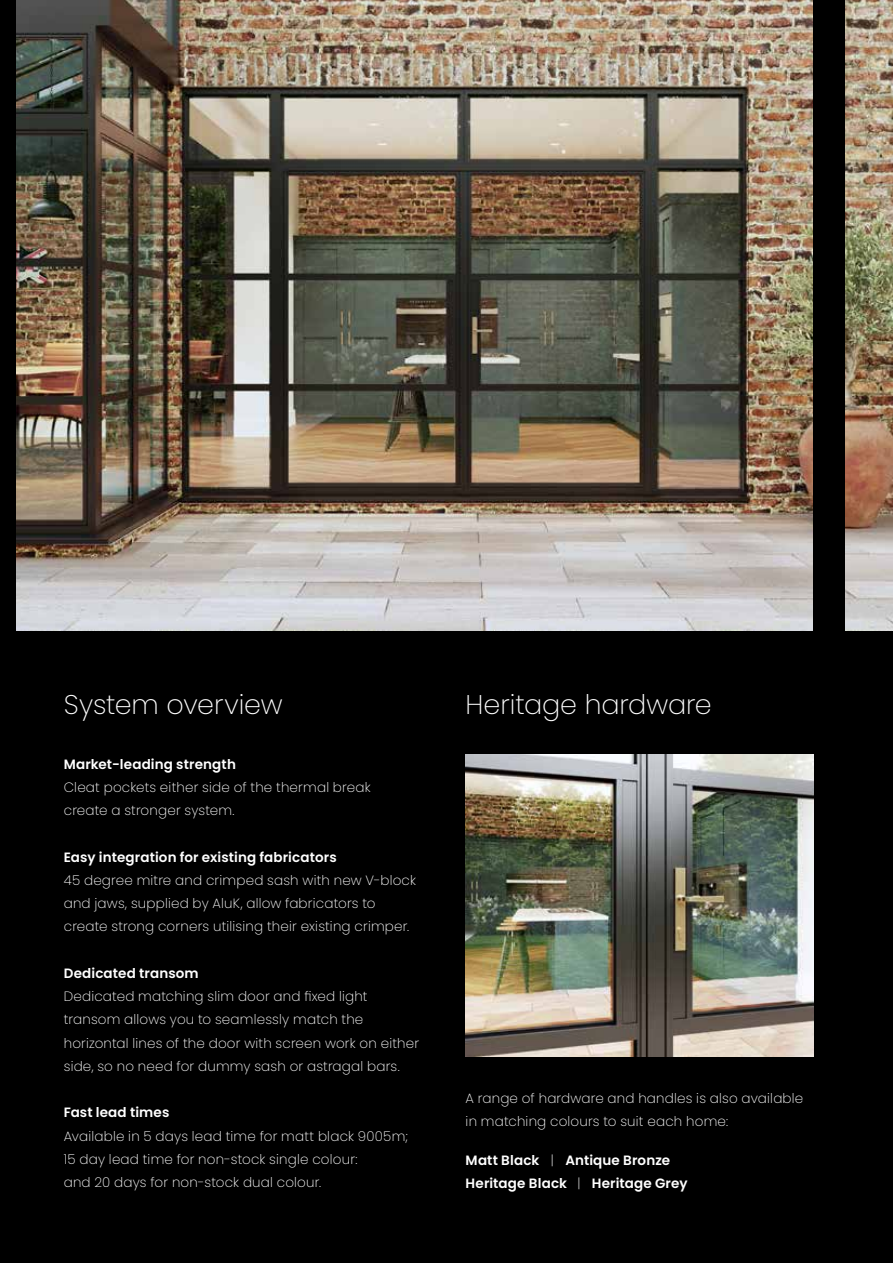
<style>
.page{position:relative;width:893px;height:1263px;background:#fff}
.page>*{position:absolute;margin:0;border:0;box-sizing:border-box;transform-origin:0 0}
.t1{font:200 27px "Poppins";color:#fff}
.t2{font:200 13.5px/23.2px "Poppins";letter-spacing:.015em;color:#fff}
.t3{font:600 13.5px/23.2px "Poppins";letter-spacing:.01em;color:#fff}
.s1{font-weight:200}
</style>
<div class="page">
<img style="left:16px;top:0;width:877px;height:631px">
<div style="left:0;top:631px;width:893px;height:632px;background:#000"></div>
<div style="left:813px;top:0;width:32px;height:1263px;background:#000"></div>
<div style="left:0;top:0;width:16px;height:1263px;background:#000"></div>
<img style="left:466px;top:754px;width:347px;height:302px">
<h1 class="t1" style="left:64px;top:689px;width:221px">System overview</h1>
<h1 class="t1" style="left:466px;top:689px;width:248px">Heritage hardware</h1>
<p class="t3" style="left:64px;top:752px;width:174px">Market-leading strength</p>
<p class="t2" style="left:64px;top:776px;width:308px">Cleat pockets either side of the thermal break create a stronger system.</p>
<p class="t3" style="left:64px;top:845px;width:274px">Easy integration for existing fabricators</p>
<p class="t2" style="left:64px;top:869px;width:354px">45 degree mitre and crimped sash with new V-block and jaws, supplied by AluK, allow fabricators to create strong corners utilising their existing crimper.</p>
<p class="t3" style="left:64px;top:961px;width:136px">Dedicated transom</p>
<p class="t2" style="left:64px;top:985px;width:357px">Dedicated matching slim door and fixed light transom allows you to seamlessly match the horizontal lines of the door with screen work on either side, so no need for dummy sash or astragal bars.</p>
<p class="t3" style="left:64px;top:1101px;width:107px">Fast lead times</p>
<p class="t2" style="left:64px;top:1124px;width:346px">Available in 5 days lead time for matt black 9005m;<br>15 day lead time for non-stock single colour:<br>and 20 days for non-stock dual colour.</p>
<p class="t2" style="left:466px;top:1086px;width:339px">A range of hardware and handles is also available in matching colours to suit each home:</p>
<p class="t3" style="left:466px;top:1148px;width:223px">Matt Black <span class="s1">|</span> Antique Bronze<br>Heritage Black <span class="s1">|</span> Heritage Grey</p>
</div>
